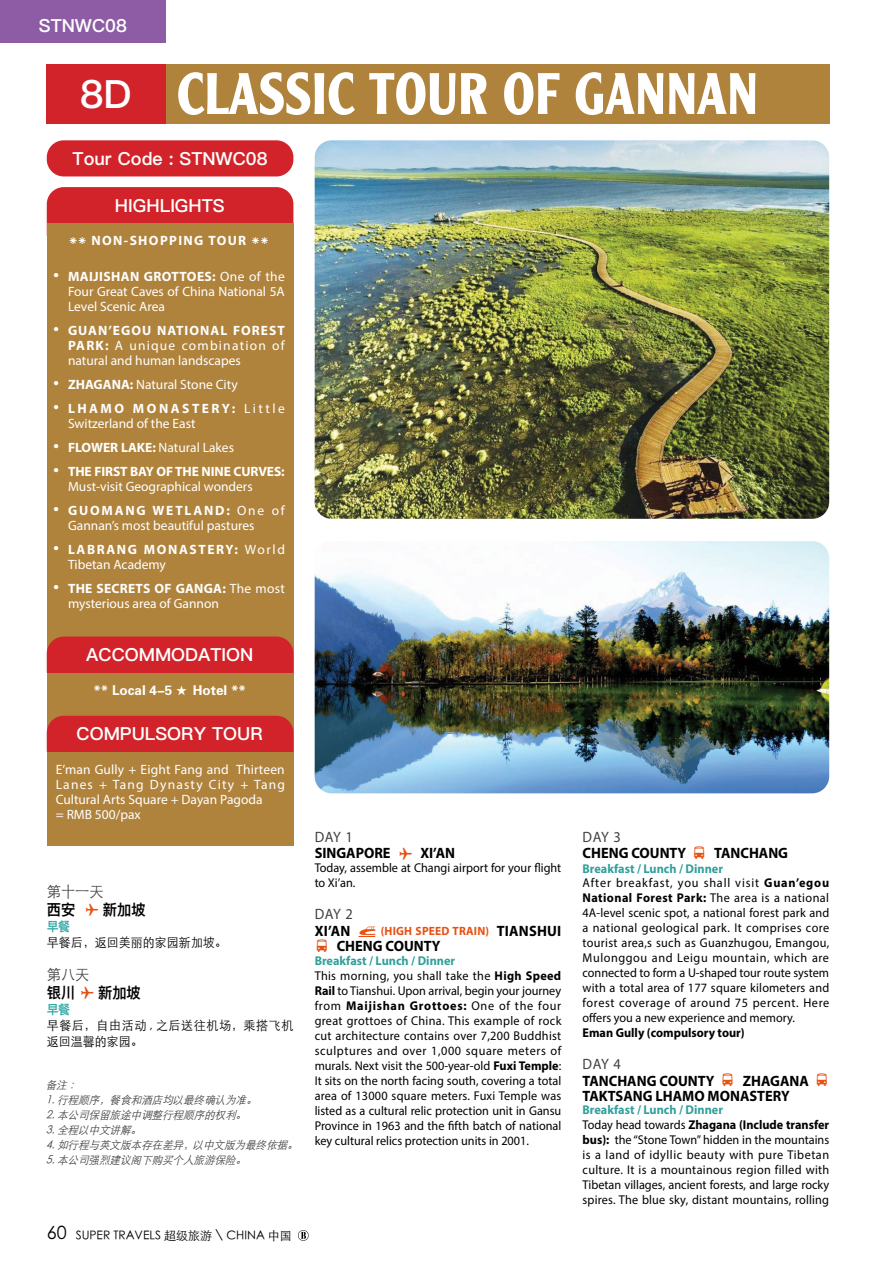
<style>
.page{position:relative;width:893px;height:1263px;background:#fff}
.page>*{position:absolute;margin:0;border:0;box-sizing:border-box;transform-origin:0 0}
.t1{font:61.2px "Clearface Gothic Bold T.";color:#fff;scale:.83 1}
.t2{font:600 18px "Ping Fang HK";color:#fff}
.t3{font:600 15.15px "Ping Fang SC";color:#000;scale:.94 1}
.t4{font:300 15.15px "ST Heiti SC";color:#414042;scale:.94 1}
.t5{font:700 15px/16.5px "Myriad Pro";color:#000;scale:.96 1}
.t6{font:15px "Myriad Pro";letter-spacing:.005em;color:#414042;scale:.96 1}
.t7{font:13.5px/15px "Myriad Pro";color:#fff}
.t8{font:13.5px "FZDHTJW GB1 0";color:#fff}
.t9{font:700 13.5px "Myriad Pro";letter-spacing:.1em;color:#fff}
.t10{font:12.75px/15px "Myriad Pro";letter-spacing:.015em;color:#000;scale:.96 1}
.t11{font:300 12.75px/15.8px "ST Heiti SC";letter-spacing:.05em;color:#000;scale:.94 1}
.t12{font:700 12.75px "Myriad Pro";color:#000;scale:.96 1}
.t13{font:300 12.75px "ST Heiti SC";color:#000;scale:.94 1}
.t14{font:600 12.75px "Ping Fang HK";color:#36a9a5;scale:.94 1}
.t15{font:300 12px "ST Heiti SC";color:#000}
.t16{font:700 12px "Myriad Pro";letter-spacing:.015em;color:#e75113;scale:.96 1}
.t17{font:italic 300 11.1px "ST Heiti SC";color:#414042;scale:.94 1}
.s1{font-family:"Ping Fang HK";font-weight:600;font-size:39px}
.s2{font-family:"ST Heiti TC";font-weight:500}
.s3{font-weight:700}
.s4{color:#e75113}
.s5{font-size:18px}
.s6{font-size:13.5px}
.s7{font-weight:400;color:#414042}
.s8{font-size:15px;color:#000}
.s9{font-weight:700;color:#329f9b}
</style>
<div class="page">
<div style="left:0;top:0;width:166px;height:43px;background:#8e5ca5"></div>
<div style="left:166px;top:64px;width:663px;height:59px;background:#b0833d"></div>
<div style="left:47px;top:64px;width:119px;height:59px;background:#d2232a"></div>
<svg style="left:298px;top:1230px;width:11px;height:11px"></svg>
<div style="left:47px;top:187px;width:246px;height:64px;background:#d2232a;border-radius:17px"></div>
<div style="left:47px;top:223px;width:246px;height:473px;background:#b0833d"></div>
<div style="left:47px;top:140px;width:246px;height:36px;background:#d2232a;border-radius:17px"></div>
<div style="left:47px;top:636px;width:246px;height:51px;background:#d2232a;border-radius:17px"></div>
<div style="left:47px;top:673px;width:246px;height:98px;background:#b0833d"></div>
<div style="left:47px;top:716px;width:246px;height:51px;background:#d2232a;border-radius:17px"></div>
<div style="left:47px;top:752px;width:246px;height:93px;background:#b0833d"></div>
<img style="left:315px;top:140px;width:514px;height:379px">
<img style="left:315px;top:541px;width:514px;height:252px">
<h2 class="t2" style="left:39px;top:14px;width:89px">STNWC08</h2>
<h1 class="t1" style="left:80px;top:59px;width:818px"><span class="s1">8D</span> CLASSIC TOUR OF GANNAN</h1>
<h2 class="t2" style="left:73px;top:147px;width:196px">Tour Code : STNWC08</h2>
<h2 class="t2" style="left:115px;top:194px;width:111px">HIGHLIGHTS</h2>
<p class="t9" style="left:92px;top:232px;width:156px">NON-SHOPPING TOUR</p>
<p class="t7" style="left:68px;top:269px;width:218px;text-align:justify;text-indent:-16px"><span class="s2">•</span> <span class="s3">MAIJISHAN GROTTOES:</span> One of the Four Great Caves of China National 5A Level Scenic Area</p>
<p class="t7" style="left:68px;top:323px;width:218px;text-align:justify;text-indent:-16px"><span class="s2">•</span> <span class="s3">GUAN’EGOU NATIONAL FOREST PARK:</span> A unique combination of natural and human landscapes</p>
<p class="t7" style="left:52px;top:377px;width:187px"><span class="s2">•</span> <span class="s3">ZHAGANA:</span> Natural Stone City</p>
<p class="t7" style="left:68px;top:401px;width:218px;text-indent:-16px"><span class="s2">•</span> <span class="s3">LHAMO MONASTERY:</span> Little<br>Switzerland of the East</p>
<p class="t7" style="left:52px;top:440px;width:183px"><span class="s2">•</span> <span class="s3">FLOWER LAKE:</span> Natural Lakes</p>
<p class="t7" style="left:68px;top:464px;width:218px;text-indent:-16px"><span class="s2">•</span> <span class="s3">THE FIRST BAY OF THE NINE CURVES:<br></span>Must-visit Geographical wonders</p>
<p class="t7" style="left:68px;top:503px;width:218px;text-indent:-16px"><span class="s2">•</span> <span class="s3">GUOMANG WETLAND:</span> One of<br>Gannan’s most beautiful pastures</p>
<p class="t7" style="left:68px;top:542px;width:218px;text-indent:-16px"><span class="s2">•</span> <span class="s3">LABRANG MONASTERY:</span> World<br>Tibetan Academy</p>
<p class="t7" style="left:68px;top:581px;width:218px;text-indent:-16px"><span class="s2">•</span> <span class="s3">THE SECRETS OF GANGA:</span> The most mysterious area of Gannon</p>
<h2 class="t2" style="left:86px;top:643px;width:168px">ACCOMMODATION</h2>
<p class="t8" style="left:93px;top:683px;width:154px">** Local 4-5 ★ Hotel **</p>
<h2 class="t2" style="left:77px;top:723px;width:188px">COMPULSORY TOUR</h2>
<p class="t7" style="left:56px;top:761px;width:231px">E’man Gully + Eight Fang and Thirteen<br>Lanes + Tang Dynasty City + Tang<br>Cultural Arts Square + Dayan Pagoda<br>= RMB 500/pax</p>
<p class="t4" style="left:47px;top:878px;width:62px">第十一天</p>
<p class="t3" style="left:47px;top:900px;width:107px">西安 <span class="s4">✈</span> 新加坡</p>
<p class="t14" style="left:47px;top:919px;width:26px">早餐</p>
<p class="t13" style="left:47px;top:931px;width:193px">早餐后，返回美丽的家园新加坡。</p>
<p class="t4" style="left:47px;top:962px;width:47px">第八天</p>
<p class="t3" style="left:47px;top:984px;width:102px">银川 <span class="s4">✈</span> 新加坡</p>
<p class="t14" style="left:47px;top:1002px;width:26px">早餐</p>
<p class="t11" style="left:47px;top:1016px;width:264px">早餐后，自由活动 , 之后送往机场，乘搭飞机返回温馨的家园。</p>
<p class="t17" style="left:46px;top:1075px;width:43px">备注：</p>
<p class="t17" style="left:46px;top:1090px;width:231px">1. 行程顺序，餐食和酒店均以最终确认为准。</p>
<p class="t17" style="left:46px;top:1105px;width:219px">2. 本公司保留旅途中调整行程顺序的权利。</p>
<p class="t17" style="left:46px;top:1120px;width:108px">3. 全程以中文讲解。</p>
<p class="t17" style="left:46px;top:1135px;width:274px">4. 如行程与英文版本存在差异，以中文版为最终依据。</p>
<p class="t17" style="left:46px;top:1150px;width:219px">5. 本公司强烈建议阁下购买个人旅游保险。</p>
<p class="t15" style="left:47px;top:1225px;width:247px"><span class="s5">60</span> SUPER TRAVELS 超级旅游 <span class="s6">\</span> CHINA 中国</p>
<p class="t5" style="left:315px;top:828px;width:148px"><span class="s7">DAY 1<br></span>SINGAPORE <span class="s4">✈</span> XI’AN</p>
<p class="t10" style="left:315px;top:860px;width:258px">Today, assemble at Changi airport for your flight to Xi’an.</p>
<p class="t6" style="left:315px;top:905px;width:41px">DAY 2</p>
<p class="t5" style="left:315px;top:922px;width:39px">XI’AN</p>
<p class="t16" style="left:381px;top:923px;width:189px">(HIGH SPEED TRAIN) <span class="s8">TIANSHUI</span></p>
<p class="t5" style="left:337px;top:937px;width:110px">CHENG COUNTY</p>
<p class="t10" style="left:315px;top:953px;width:259px"><span class="s9">Breakfast / Lunch / Dinner<br></span>This morning, you shall take the <span class="s3">High Speed Rail</span> to Tianshui. Upon arrival, begin your journey from <span class="s3">Maijishan Grottoes:</span> One of the four great grottoes of China. This example of rock cut architecture contains over 7,200 Buddhist sculptures and over 1,000 square meters of murals. Next visit the 500-year-old <span class="s3">Fuxi Temple</span>:<br>It sits on the north facing south, covering a total area of 13000 square meters. Fuxi Temple was listed as a cultural relic protection unit in Gansu Province in 1963 and the fifth batch of national key cultural relics protection units in 2001.</p>
<p class="t6" style="left:583px;top:827px;width:41px">DAY 3</p>
<p class="t5" style="left:583px;top:844px;width:110px">CHENG COUNTY</p>
<p class="t5" style="left:714px;top:844px;width:79px">TANCHANG</p>
<p class="t10" style="left:583px;top:861px;width:258px"><span class="s9">Breakfast / Lunch / Dinner<br></span>After breakfast, you shall visit <span class="s3">Guan’egou National Forest Park:</span> The area is a national 4A-level scenic spot, a national forest park and a national geological park. It comprises core tourist area,s such as Guanzhugou, Emangou, Mulonggou and Leigu mountain, which are connected to form a U-shaped tour route system with a total area of 177 square kilometers and forest coverage of around 75 percent. Here offers you a new experience and memory.</p>
<p class="t12" style="left:583px;top:1024px;width:170px">Eman Gully (compulsory tour)</p>
<p class="t6" style="left:583px;top:1055px;width:41px">DAY 4</p>
<p class="t5" style="left:583px;top:1072px;width:139px">TANCHANG COUNTY</p>
<p class="t5" style="left:583px;top:1072px;width:237px;line-height:15.8px;text-indent:160px">ZHAGANA<br>TAKTSANG LHAMO MONASTERY</p>
<p class="t10" style="left:583px;top:1102px;width:259px"><span class="s9">Breakfast / Lunch / Dinner<br></span>Today head towards <span class="s3">Zhagana (Include transfer bus):</span> the “Stone Town” hidden in the mountains is a land of idyllic beauty with pure Tibetan culture. It is a mountainous region filled with Tibetan villages, ancient forests, and large rocky spires. The blue sky, distant mountains, rolling</p>
</div>
